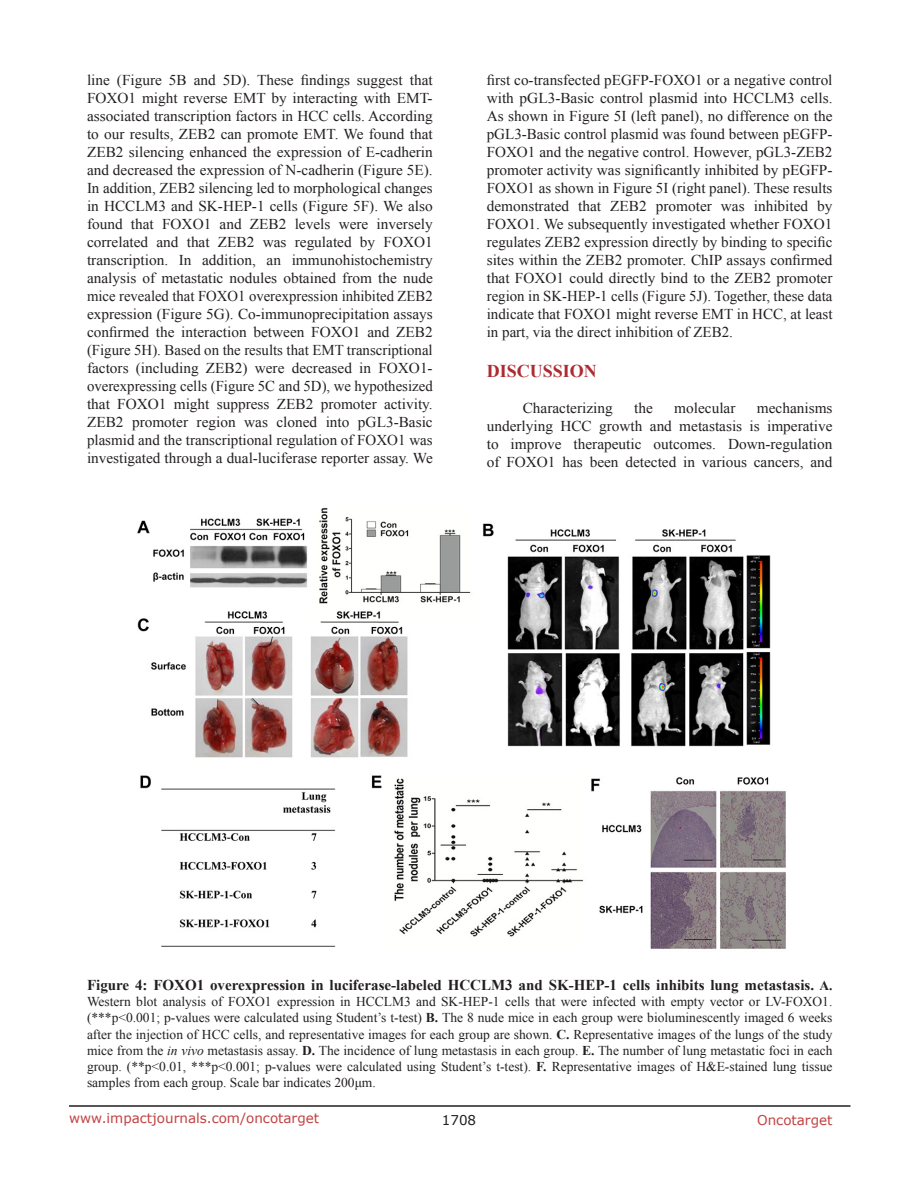
<style>
.page{position:relative;width:918px;height:1188px;background:#fff}
.page>*{position:absolute;margin:0;border:0;box-sizing:border-box;transform-origin:0 0}
.Heading{font:700 18px "Times New Roman";color:#ac2b31}
.BodyText{font:15px/18px "Times New Roman";color:#231f20;text-align:justify}
.figuretext{font:700 15px "Times New Roman";color:#231f20}
.figuretext-2{font:13.5px/16.2px "Times New Roman";color:#231f20;text-align:justify}
.t1{font:13.5px "Verdana";color:#c24141}
.t2{font:13.5px "Verdana";color:#231f20}
.s1{font-size:13.5px}
.s2{font-weight:700}
.s3{font-style:italic}
</style>
<div class="page">
<hr style="left:69px;top:1105px;width:781px;height:2px;background:#231f20">
<img style="left:137px;top:507px;width:649px;height:442px">
<p class="BodyText" style="left:87px;top:71px;width:347px">line (Figure 5B and 5D). These findings suggest that FOXO1 might reverse EMT by interacting with EMT&shy;associated transcription factors in HCC cells. According to our results, ZEB2 can promote EMT. We found that ZEB2 silencing enhanced the expression of E-cadherin and decreased the expression of N-cadherin (Figure 5E).<br>In addition, ZEB2 silencing led to morphological changes in HCCLM3 and SK-HEP-1 cells (Figure 5F). We also found that FOXO1 and ZEB2 levels were inversely correlated and that ZEB2 was regulated by FOXO1 transcription. In addition, an immunohistochemistry analysis of metastatic nodules obtained from the nude mice revealed that FOXO1 overexpression inhibited ZEB2 expression (Figure 5G). Co-immunoprecipitation assays confirmed the interaction between FOXO1 and ZEB2 (Figure 5H). Based on the results that EMT transcriptional factors (including ZEB2) were decreased in FOXO1- overexpressing cells (Figure 5C and 5D), we hypothesized that FOXO1 might suppress ZEB2 promoter activity.<br>ZEB2 promoter region was cloned into pGL3-Basic plasmid and the transcriptional regulation of FOXO1 was investigated through a dual-luciferase reporter assay. We</p>
<p class="BodyText" style="left:487px;top:71px;width:347px">first co-transfected pEGFP-FOXO1 or a negative control with pGL3-Basic control plasmid into HCCLM3 cells.<br>As shown in Figure 5I (left panel), no difference on the pGL3-Basic control plasmid was found between pEGFP-FOXO1 and the negative control. However, pGL3-ZEB2 promoter activity was significantly inhibited by pEGFP-FOXO1 as shown in Figure 5I (right panel). These results demonstrated that ZEB2 promoter was inhibited by FOXO1. We subsequently investigated whether FOXO1 regulates ZEB2 expression directly by binding to specific sites within the ZEB2 promoter. ChIP assays confirmed that FOXO1 could directly bind to the ZEB2 promoter region in SK-HEP-1 cells (Figure 5J). Together, these data indicate that FOXO1 might reverse EMT in HCC, at least in part, via the direct inhibition of ZEB2.</p>
<p class="Heading" style="left:487px;top:359px;width:112px">DISCUSSION</p>
<p class="BodyText" style="left:523px;top:399px;width:92px">Characterizing</p>
<p class="BodyText" style="left:634px;top:399px;width:20px">the</p>
<p class="BodyText" style="left:674px;top:399px;width:63px">molecular</p>
<p class="BodyText" style="left:487px;top:399px;width:347px;text-indent:270px">mechanisms underlying HCC growth and metastasis is imperative to improve therapeutic outcomes. Down-regulation of FOXO1 has been detected in various cancers, and</p>
<p class="figuretext" style="left:87px;top:975px;width:747px">Figure 4: FOXO1 overexpression in luciferase-labeled HCCLM3 and SK-HEP-1 cells inhibits lung metastasis. <span class="s1">A.</span></p>
<p class="figuretext-2" style="left:87px;top:993px;width:747px">Western blot analysis of FOXO1 expression in HCCLM3 and SK-HEP-1 cells that were infected with empty vector or LV-FOXO1. (***p&lt;0.001; p-values were calculated using Student’s t-test) <span class="s2">B.</span> The 8 nude mice in each group were bioluminescently imaged 6 weeks after the injection of HCC cells, and representative images for each group are shown. <span class="s2">C.</span> Representative images of the lungs of the study mice from the <span class="s3">in vivo</span> metastasis assay. <span class="s2">D.</span> The incidence of lung metastasis in each group. <span class="s2">E.</span> The number of lung metastatic foci in each group. (**p&lt;0.01, ***p&lt;0.001; p-values were calculated using Student’s t-test). <span class="s2">F.</span> Representative images of H&amp;E-stained lung tissue samples from each group. Scale bar indicates 200μm.</p>
<p class="t1" style="left:69px;top:1109px;width:252px">www.impactjournals.com/oncotarget</p>
<p class="t2" style="left:442px;top:1111px;width:36px">1708</p>
<p class="t1" style="left:757px;top:1111px;width:77px">Oncotarget</p>
</div>
